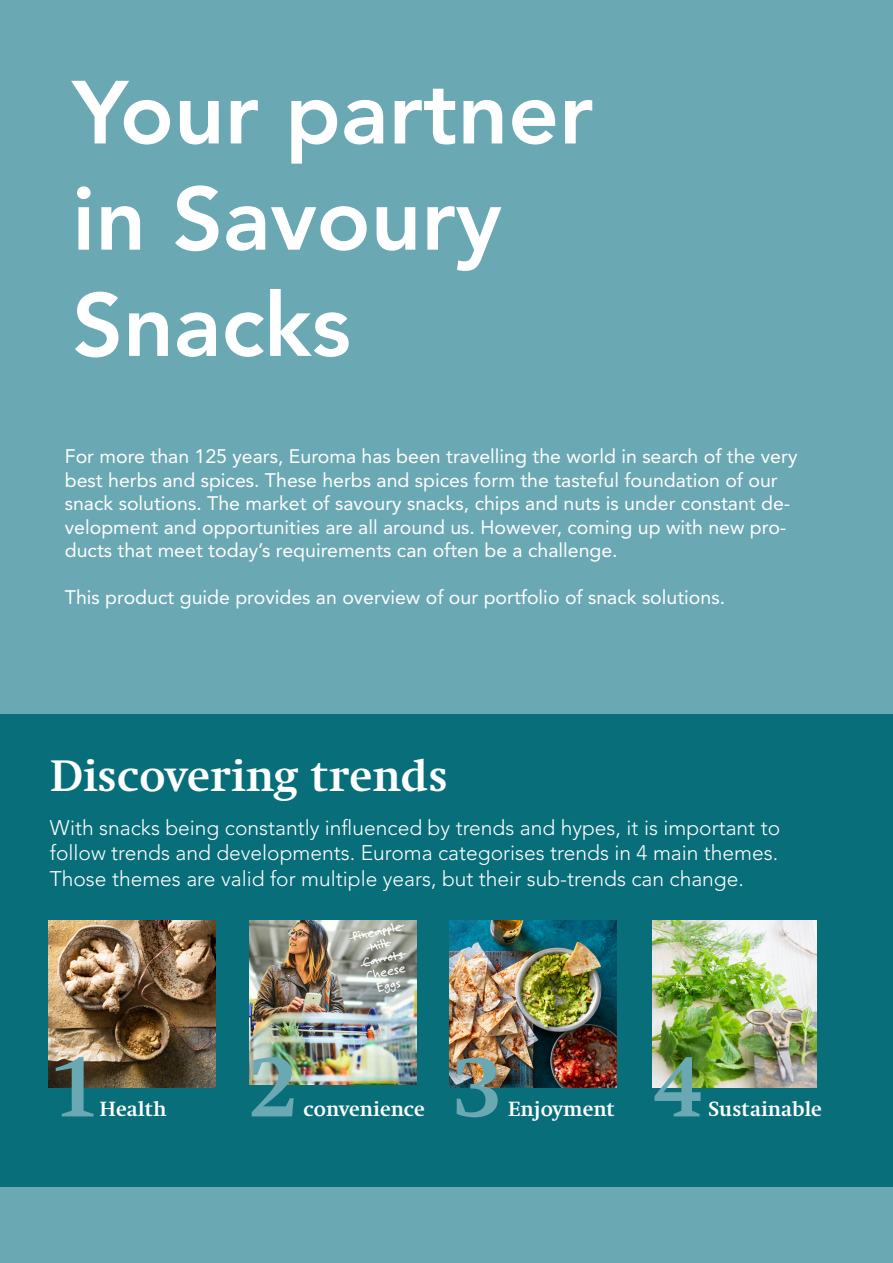
<style>
.page{position:relative;width:893px;height:1263px;background:#6aa8b4}
.page>*{position:absolute;margin:0;border:0;box-sizing:border-box;transform-origin:0 0}
.t1{font:700 90px "Swift LT Std";color:#6aa8b4}
.t2{font:800 88.5px/106.2px "Avenir LT Std";color:#fff}
.t3{font:700 45px "Swift LT Std";color:#fff}
.t4{font:300 21px/25.2px "Avenir LT Std";color:#fff;text-align:justify}
.t5{font:700 21px "Swift LT Std";color:#fff}
.t6{font:19.5px/23.4px "Avenir LT Std";color:#fff}
</style>
<div class="page">
<div style="left:0;top:714px;width:893px;height:472px;background:#076e7a"></div>
<hr style="left:892px;top:0;width:1px;height:1263px;background:#bdd6de">
<img style="left:49px;top:920px;width:167px;height:167px">
<img style="left:249px;top:920px;width:167px;height:165px">
<img style="left:449px;top:920px;width:168px;height:167px">
<img style="left:652px;top:920px;width:165px;height:167px">
<p class="t2" style="left:72px;top:60px;width:523px">Your partner</p>
<p class="t2" style="left:72px;top:166px;width:431px">in Savoury<br>Snacks</p>
<p class="t6" style="left:65px;top:445px;width:734px">For more than 125 years, Euroma has been travelling the world in search of the very best herbs and spices. These herbs and spices form the tasteful foundation of our snack solutions. The market of savoury snacks, chips and nuts is under constant de&shy;velopment and opportunities are all around us. However, coming up with new pro&shy;ducts that meet today’s requirements can often be a challenge.</p>
<p class="t6" style="left:65px;top:585px;width:662px">This product guide provides an overview of our portfolio of snack solutions.</p>
<p class="t3" style="left:50px;top:751px;width:400px">Discovering trends</p>
<p class="t4" style="left:50px;top:815px;width:732px">With snacks being constantly influenced by trends and hypes, it is important to follow trends and developments. Euroma categorises trends in 4 main themes.<br>Those themes are valid for multiple years, but their sub-trends can change.</p>
<p class="t1" style="left:51px;top:1036px;width:50px">1</p>
<p class="t5" style="left:100px;top:1098px;width:68px">Health</p>
<p class="t1" style="left:249px;top:1036px;width:50px">2</p>
<p class="t5" style="left:304px;top:1098px;width:123px">convenience</p>
<p class="t1" style="left:454px;top:1036px;width:50px">3</p>
<p class="t5" style="left:508px;top:1098px;width:108px">Enjoyment</p>
<p class="t1" style="left:654px;top:1036px;width:50px">4</p>
<p class="t5" style="left:708px;top:1098px;width:115px">Sustainable</p>
</div>
